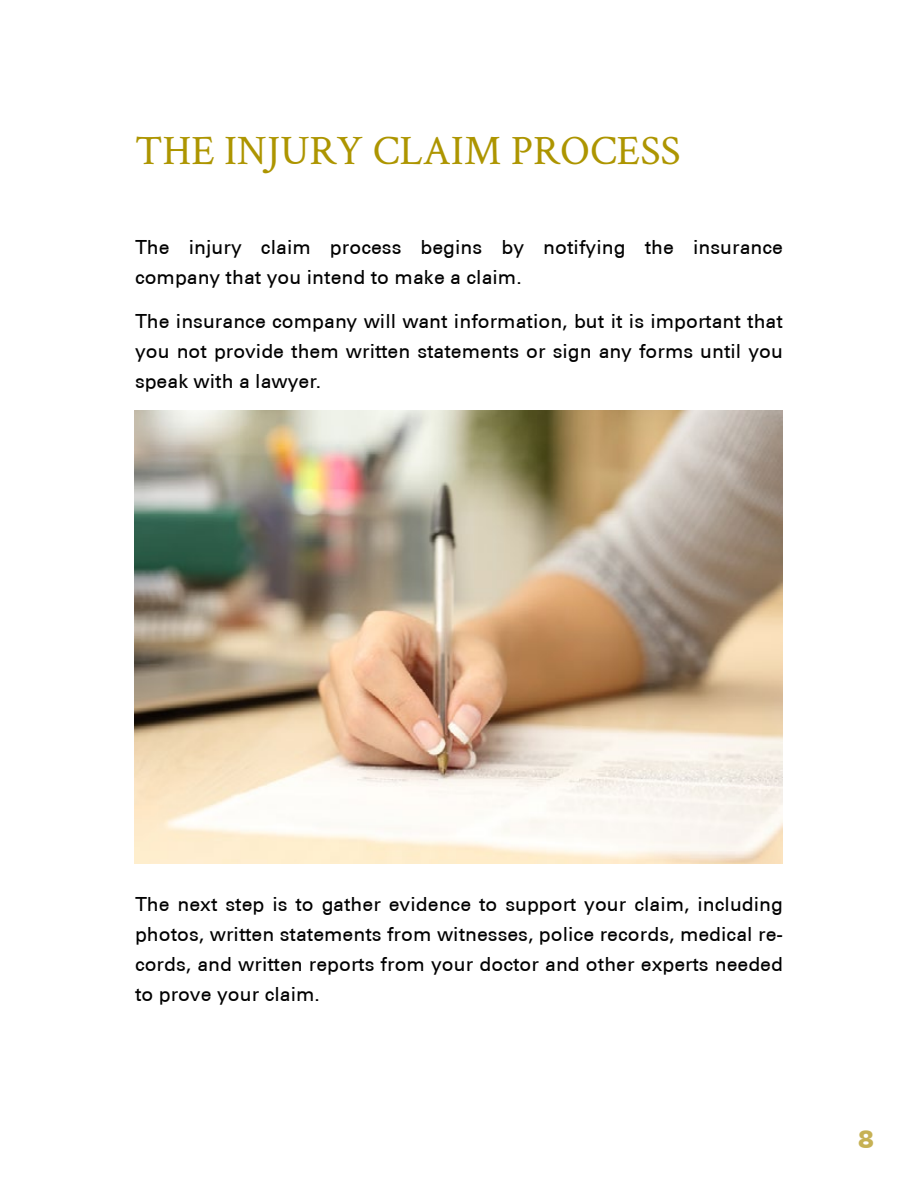
<style>
.page{position:relative;width:918px;height:1188px;background:#fff}
.page>*{position:absolute;margin:0;border:0;box-sizing:border-box;transform-origin:0 0}
.t1{font:42px "Crimson Text";color:#ad9500}
.t2{font:900 24px "Univers CE";color:#c6b154}
.t3{font:500 19.5px/30px "Univers CE";color:#000;text-align:justify}
</style>
<div class="page">
<img style="left:135px;top:410px;width:648px;height:454px">
<h1 class="t1" style="left:135px;top:122px;width:547px">THE INJURY CLAIM PROCESS</h1>
<p class="t3" style="left:135px;top:233px;width:650px">The injury claim process begins by notifying the insurance company that you intend to make a claim.</p>
<p class="t3" style="left:135px;top:307px;width:650px">The insurance company will want information, but it is important that you not provide them written statements or sign any forms until you speak with a lawyer.</p>
<p class="t3" style="left:135px;top:890px;width:650px">The next step is to gather evidence to support your claim, including photos, written statements from witnesses, police records, medical re&shy;cords, and written reports from your doctor and other experts needed to prove your claim.</p>
<p class="t2" style="left:858px;top:1125px;width:18px">8</p>
</div>
